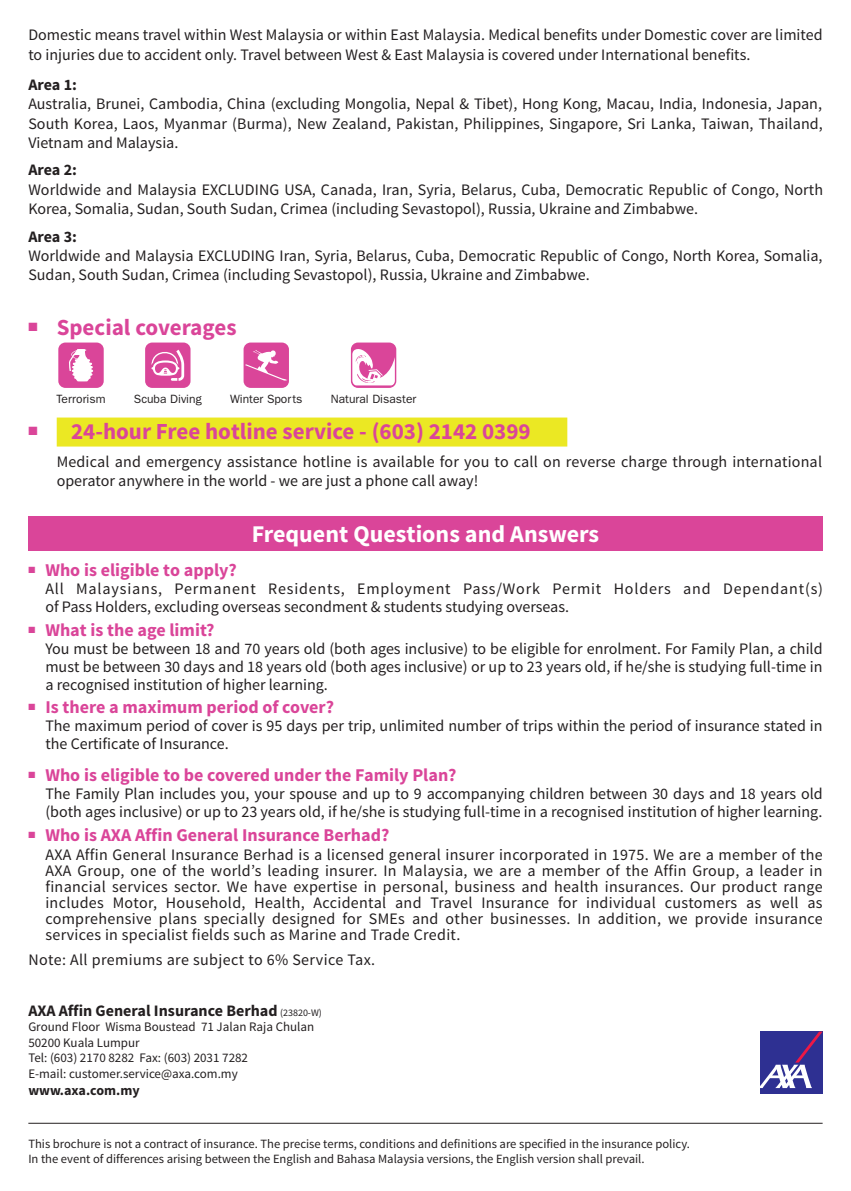
<style>
.page{position:relative;width:851px;height:1191px;background:#fff}
.page>*{position:absolute;margin:0;border:0;box-sizing:border-box;transform-origin:0 0}
.t1{font:700 24px "Source Sans Pro";color:#fff}
.t2{font:700 23px "Source Sans Pro";color:#da4599}
.t3{font:700 18px "Source Sans Pro";color:#da4599}
.Text{font:16px/19.2px "Source Sans Pro";color:#231f20}
._123{font:16px/18px "Source Sans Pro";color:#231f20}
.Text-2{font:16px/18px "Source Sans Pro";letter-spacing:.04em;color:#231f20}
.t4{font:700 16px "Source Sans Pro";color:#231f20}
.Text-3{font:16px "Source Sans Pro";letter-spacing:.025em;color:#231f20}
.t5{font:700 14px "Source Sans Pro";color:#231f20}
.t6{font:13px "Source Sans Pro";color:#231f20}
.t7{font:12.6px "Source Sans Pro";color:#231f20}
.t8{font:12px "Franklin Gothic";color:#231f20}
.s1{font-weight:400;font-size:10px}
</style>
<div class="page">
<div style="left:28px;top:517px;width:794px;height:34px;background:#da4599"></div>
<hr style="left:28px;top:1123px;width:794px;height:1px;background:#231f20">
<div style="left:57px;top:417px;width:510px;height:29px;background:#ebe823"></div>
<div style="left:58px;top:342px;width:46px;height:46px;background:#da4599;border-radius:7px"></div>
<svg style="left:69px;top:349px;width:24px;height:32px"></svg>
<div style="left:145px;top:342px;width:45px;height:46px;background:#da4599;border-radius:7px"></div>
<svg style="left:151px;top:350px;width:33px;height:31px"></svg>
<div style="left:243px;top:342px;width:46px;height:46px;background:#da4599;border-radius:7px"></div>
<svg style="left:245px;top:350px;width:42px;height:30px"></svg>
<svg style="left:351px;top:342px;width:45px;height:46px"></svg>
<svg style="left:352px;top:347px;width:43px;height:38px"></svg>
<div style="left:759px;top:1031px;width:63px;height:63px;background:#2e3092"></div>
<svg style="left:759px;top:1031px;width:63px;height:57px"></svg>
<p class="Text" style="left:28px;top:26px;width:795px">Domestic means travel within West Malaysia or within East Malaysia. Medical benefits under Domestic cover are limited to injuries due to accident only. Travel between West &amp; East Malaysia is covered under International benefits.</p>
<p class="t4" style="left:28px;top:75px;width:50px">Area 1:</p>
<p class="Text" style="left:28px;top:95px;width:796px;text-align:justify">Australia, Brunei, Cambodia, China (excluding Mongolia, Nepal &amp; Tibet), Hong Kong, Macau, India, Indonesia, Japan, South Korea, Laos, Myanmar (Burma), New Zealand, Pakistan, Philippines, Singapore, Sri Lanka, Taiwan, Thailand, Vietnam and Malaysia.</p>
<p class="t4" style="left:28px;top:160px;width:50px">Area 2:</p>
<p class="Text" style="left:28px;top:180px;width:796px">Worldwide and Malaysia EXCLUDING USA, Canada, Iran, Syria, Belarus, Cuba, Democratic Republic of Congo, North<br>Korea, Somalia, Sudan, South Sudan, Crimea (including Sevastopol), Russia, Ukraine and Zimbabwe.</p>
<p class="t4" style="left:28px;top:226px;width:50px">Area 3:</p>
<p class="Text" style="left:28px;top:246px;width:795px">Worldwide and Malaysia EXCLUDING Iran, Syria, Belarus, Cuba, Democratic Republic of Congo, North Korea, Somalia,<br>Sudan, South Sudan, Crimea (including Sevastopol), Russia, Ukraine and Zimbabwe.</p>
<p class="t2" style="left:28px;top:312px;width:210px">■ Special coverages</p>
<p class="t8" style="left:56px;top:392px;width:51px">Terrorism</p>
<p class="t8" style="left:134px;top:392px;width:69px">Scuba Diving</p>
<p class="t8" style="left:230px;top:392px;width:74px">Winter Sports</p>
<p class="t8" style="left:331px;top:392px;width:87px">Natural Disaster</p>
<p class="t2" style="left:28px;top:417px;width:504px">■ 24-hour Free hotline service - (603) 2142 0399</p>
<p class="Text" style="left:57px;top:452px;width:766px">Medical and emergency assistance hotline is available for you to call on reverse charge through international operator anywhere in the world - we are just a phone call away!</p>
<p class="t1" style="left:252px;top:518px;width:349px">Frequent Questions and Answers</p>
<p class="t3" style="left:28px;top:558px;width:210px">■ Who is eligible to apply?</p>
<p class="Text-2" style="left:45px;top:580px;width:779px">All Malaysians, Permanent Residents, Employment Pass/Work Permit Holders and Dependant(s) of Pass Holders, excluding overseas secondment &amp; students studying overseas.</p>
<p class="t3" style="left:28px;top:618px;width:188px">■ What is the age limit?</p>
<p class="_123" style="left:45px;top:639px;width:778px;text-align:justify">You must be between 18 and 70 years old (both ages inclusive) to be eligible for enrolment. For Family Plan, a child must be between 30 days and 18 years old (both ages inclusive) or up to 23 years old, if he/she is studying full-time in a recognised institution of higher learning.</p>
<p class="t3" style="left:28px;top:695px;width:307px">■ Is there a maximum period of cover?</p>
<p class="_123" style="left:45px;top:717px;width:778px">The maximum period of cover is 95 days per trip, unlimited number of trips within the period of insurance stated in the Certificate of Insurance.</p>
<p class="t3" style="left:28px;top:764px;width:429px">■ Who is eligible to be covered under the Family Plan?</p>
<p class="_123" style="left:45px;top:785px;width:778px">The Family Plan includes you, your spouse and up to 9 accompanying children between 30 days and 18 years old (both ages inclusive) or up to 23 years old, if he/she is studying full-time in a recognised institution of higher learning.</p>
<p class="t3" style="left:28px;top:823px;width:362px">■ Who is AXA Affin General Insurance Berhad?</p>
<p class="Text" style="left:45px;top:847px;width:778px;line-height:16px;text-align:justify">AXA Affin General Insurance Berhad is a licensed general insurer incorporated in 1975. We are a member of the AXA Group, one of the world’s leading insurer. In Malaysia, we are a member of the Affin Group, a leader in financial services sector. We have expertise in personal, business and health insurances. Our product range includes Motor, Household, Health, Accidental and Travel Insurance for individual customers as well as comprehensive plans specially designed for SMEs and other businesses. In addition, we provide insurance services in specialist fields such as Marine and Trade Credit.</p>
<p class="Text-3" style="left:28px;top:949px;width:348px">Note: All premiums are subject to 6% Service Tax.</p>
<p class="t4" style="left:28px;top:1000px;width:295px">AXA Affin General Insurance Berhad <span class="s1">(23820-W)</span></p>
<p class="t6" style="left:28px;top:1018px;width:287px">Ground Floor Wisma Boustead 71 Jalan Raja Chulan</p>
<p class="t6" style="left:28px;top:1034px;width:113px">50200 Kuala Lumpur</p>
<p class="t6" style="left:28px;top:1050px;width:221px">Tel: (603) 2170 8282 Fax: (603) 2031 7282</p>
<p class="t6" style="left:28px;top:1065px;width:211px">E-mail: customer.service@axa.com.my</p>
<p class="t5" style="left:28px;top:1081px;width:113px">www.axa.com.my</p>
<p class="t7" style="left:28px;top:1135px;width:663px">This brochure is not a contract of insurance. The precise terms, conditions and definitions are specified in the insurance policy.</p>
<p class="t7" style="left:28px;top:1150px;width:617px">In the event of differences arising between the English and Bahasa Malaysia versions, the English version shall prevail.</p>
</div>
